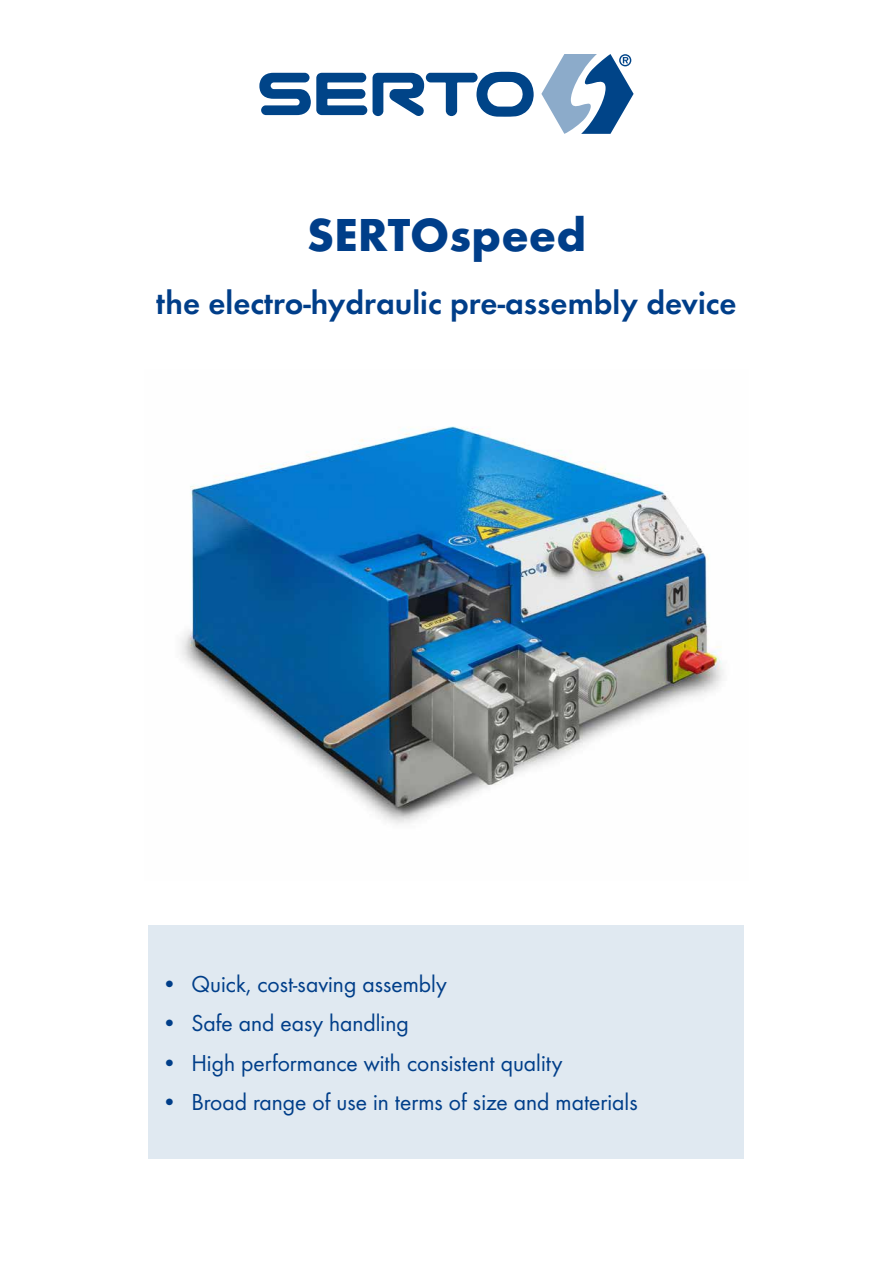
<style>
.page{position:relative;width:893px;height:1263px;background:#fff}
.page>*{position:absolute;margin:0;border:0;box-sizing:border-box;transform-origin:0 0}
.t1{font:700 48px "Futura";color:#003e89}
.t2{font:33px "Futura Dem";color:#003e89}
.t3{font:24px "Futura Boo";color:#003e89}
</style>
<div class="page">
<svg style="left:541px;top:54px;width:93px;height:80px"></svg>
<svg style="left:373px;top:72px;width:161px;height:45px"></svg>
<svg style="left:259px;top:73px;width:108px;height:42px"></svg>
<img style="left:181px;top:426px;width:543px;height:399px">
<div style="left:149px;top:925px;width:595px;height:234px;background:#e0e9f1"></div>
<h1 class="t1" style="left:307px;top:205px;width:281px">SERTOspeed</h1>
<h2 class="t2" style="left:156px;top:283px;width:582px">the electro-hydraulic pre-assembly device</h2>
<p class="t3" style="left:162px;top:969px;width:287px">• Quick, cost-saving assembly</p>
<p class="t3" style="left:162px;top:1009px;width:249px">• Safe and easy handling</p>
<p class="t3" style="left:162px;top:1048px;width:402px">• High performance with consistent quality</p>
<p class="t3" style="left:162px;top:1088px;width:478px">• Broad range of use in terms of size and materials</p>
</div>
